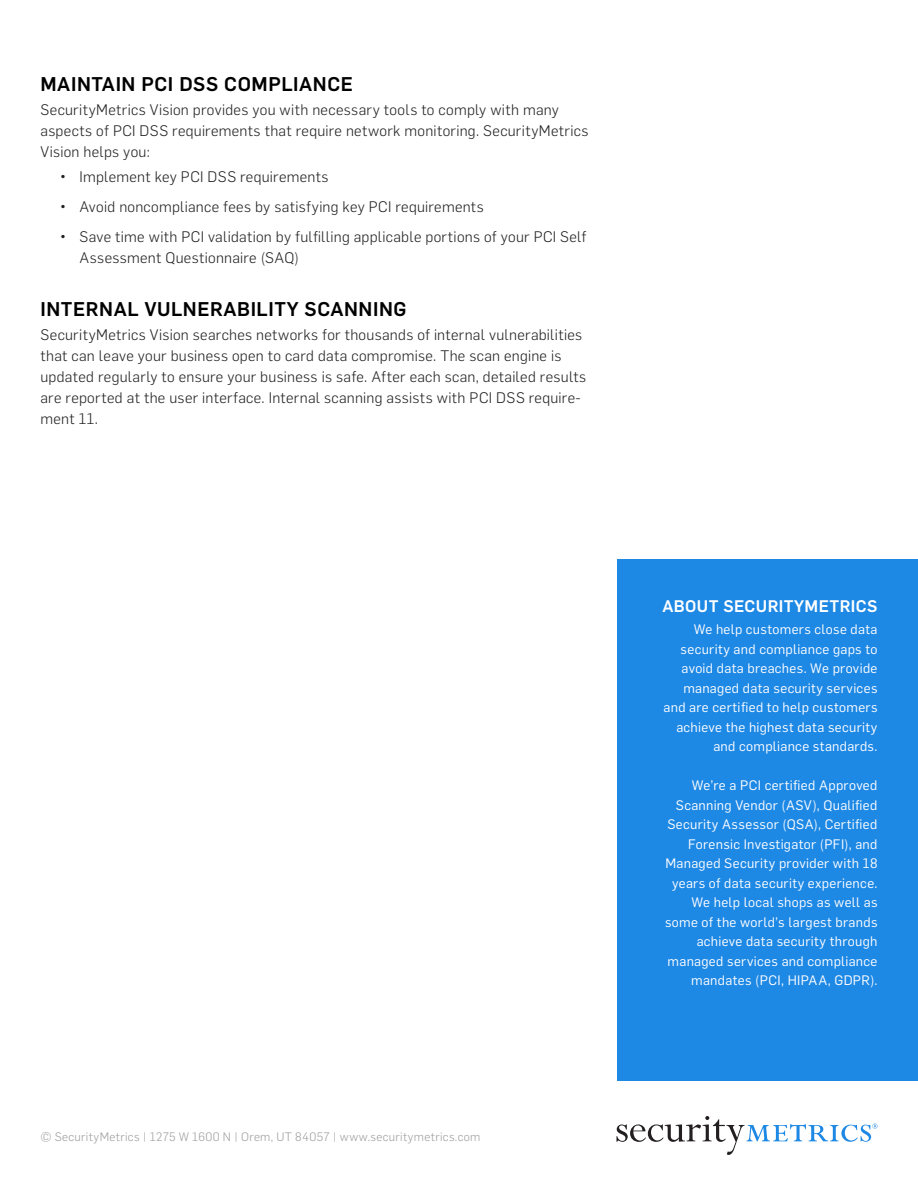
<style>
.page{position:relative;width:918px;height:1188px;background:#fff}
.page>*{position:absolute;margin:0;border:0;box-sizing:border-box;transform-origin:0 0}
.t1{font:500 19.5px "Flama";letter-spacing:.03em;color:#000}
.t2{font:500 16.5px "Flama";letter-spacing:.025em;color:#fff}
.t3{font:300 15px/21px "Flama";letter-spacing:.02em;color:#212121}
.t4{font:13.5px/19.5px "Flama";letter-spacing:.025em;color:#fff;text-align:right}
.t5{font:300 12px "Flama";letter-spacing:.03em;color:#9e9e9e}
.s1{font-family:"Flama Basic";font-weight:400}
</style>
<div class="page">
<svg style="left:616px;top:1116px;width:261px;height:39px"></svg>
<div style="left:617px;top:560px;width:301px;height:521px;background:#1e88e5"></div>
<h1 class="t1" style="left:40px;top:70px;width:314px">MAINTAIN PCI DSS COMPLIANCE</h1>
<p class="t3" style="left:40px;top:98px;width:550px">SecurityMetrics Vision provides you with necessary tools to comply with many aspects of PCI DSS requirements that require network monitoring. SecurityMetrics<br>Vision helps you:</p>
<p class="t3" style="left:60px;top:165px;width:270px"><span class="s1">•</span> Implement key PCI DSS requirements</p>
<p class="t3" style="left:60px;top:195px;width:425px"><span class="s1">•</span> Avoid noncompliance fees by satisfying key PCI requirements</p>
<p class="t3" style="left:80px;top:225px;width:508px;text-indent:-20px"><span class="s1">•</span> Save time with PCI validation by fulfilling applicable portions of your PCI Self<br>Assessment Questionnaire (SAQ)</p>
<h1 class="t1" style="left:40px;top:295px;width:368px">INTERNAL VULNERABILITY SCANNING</h1>
<p class="t3" style="left:40px;top:323px;width:547px">SecurityMetrics Vision searches networks for thousands of internal vulnerabilities that can leave your business open to card data compromise. The scan engine is updated regularly to ensure your business is safe. After each scan, detailed results are reported at the user interface. Internal scanning assists with PCI DSS require&shy;ment 11.</p>
<p class="t5" style="left:40px;top:1129px;width:441px">© SecurityMetrics | 1275 W 1600 N | Orem, UT 84057 | www.securitymetrics.com</p>
<p class="t2" style="left:662px;top:594px;width:217px">ABOUT SECURITYMETRICS</p>
<p class="t4" style="left:664px;top:619px;width:215px">We help customers close data security and compliance gaps to avoid data breaches. We provide managed data security services and are certified to help customers achieve the highest data security and compliance standards.</p>
<p class="t4" style="left:665px;top:775px;width:214px">We’re a PCI certified Approved<br>Scanning Vendor (ASV), Qualified<br>Security Assessor (QSA), Certified<br>Forensic Investigator (PFI), and<br>Managed Security provider with 18 years of data security experience.<br>We help local shops as well as some of the world’s largest brands achieve data security through managed services and compliance mandates (PCI, HIPAA, GDPR).</p>
</div>
